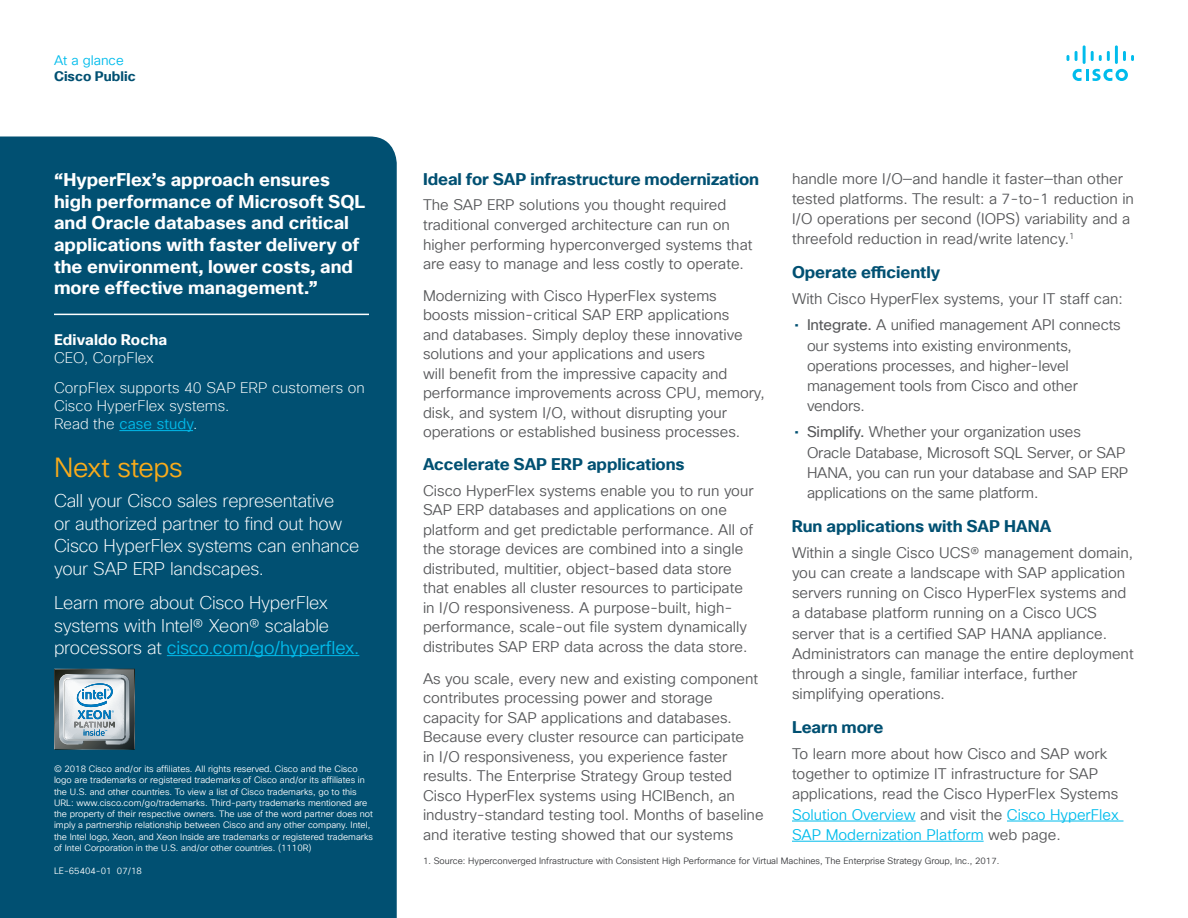
<style>
.page{position:relative;width:1188px;height:918px;background:#fff}
.page>*{position:absolute;margin:0;border:0;box-sizing:border-box;transform-origin:0 0}
.Subhead2_Orange{font:27px "Cisco Sans TT Light";letter-spacing:-.015em;color:#faab1a}
.Intro{font:200 18px/22.5px "Cisco Sans TT";letter-spacing:-.015em;color:#fff}
.Pull_Quote_Body_Whit{font:700 18px/21.6px "Cisco Sans TT";letter-spacing:.005em;color:#fff}
.Subhead3_Indigo{font:700 16.5px "Cisco Sans TT";letter-spacing:-.005em;color:#015072}
.Body{font:15px/19.5px "Cisco Sans TT Light";color:#57585a}
.Pull_Quote_Author_Ti{font:200 15px/18px "Cisco Sans TT";letter-spacing:.005em;color:#fff}
.Pull_Quote_Author_Na{font:700 15px "Cisco Sans TT";letter-spacing:.01em;color:#fff}
.t1{font:700 13.5px "Cisco Sans TT";color:#015072}
.t2{font:13.5px "Cisco Sans TT Light";color:#01bcec}
.Footer_white{font:9px/11.2px "Cisco Sans TT Light";color:#fff}
.t3{font:9px "Cisco Sans TT Light";color:#37383b}
.s1{font-family:"Cisco Sans TT Light";font-weight:400;color:#01bcec}
.s2{font-family:"Cisco Sans TT";color:#015072}
.s3{font-family:"Cisco Sans TT"}
.s4{color:#01bcec}
</style>
<div class="page">
<svg style="left:1073px;top:69px;width:55px;height:12px"></svg>
<svg style="left:1067px;top:55px;width:2px;height:6px"></svg>
<svg style="left:1075px;top:51px;width:3px;height:10px"></svg>
<hr style="left:1083px;top:45px;width:3px;height:19px;background:#01bcec">
<svg style="left:1091px;top:51px;width:19px;height:10px"></svg>
<hr style="left:1115px;top:45px;width:3px;height:19px;background:#01bcec">
<svg style="left:1123px;top:51px;width:11px;height:10px"></svg>
<hr style="left:792px;top:821px;width:124px;height:1px;background:#01bcec">
<hr style="left:1007px;top:821px;width:116px;height:1px;background:#01bcec">
<hr style="left:792px;top:841px;width:192px;height:1px;background:#01bcec">
<div style="left:0;top:136px;width:397px;height:782px;background:#015072"></div>
<hr style="left:54px;top:314px;width:315px;height:1px;background:#fff">
<hr style="left:119px;top:430px;width:74px;height:1px;background:#01bcec">
<hr style="left:167px;top:655px;width:192px;height:1px;background:#01bcec">
<svg style="left:54px;top:669px;width:81px;height:81px;background:#9aa8af"></svg>
<p class="t2" style="left:54px;top:51px;width:71px">At a glance</p>
<p class="t1" style="left:54px;top:67px;width:83px">Cisco Public</p>
<p class="Pull_Quote_Body_Whit" style="left:54px;top:169px;width:313px">“HyperFlex’s approach ensures high performance of Microsoft SQL and Oracle databases and critical applications with faster delivery of the environment, lower costs, and more effective management.”</p>
<p class="Pull_Quote_Author_Na" style="left:54px;top:330px;width:115px">Edivaldo Rocha</p>
<p class="Pull_Quote_Author_Ti" style="left:54px;top:349px;width:101px">CEO, CorpFlex</p>
<p class="Pull_Quote_Author_Ti" style="left:54px;top:379px;width:312px">CorpFlex supports 40 SAP ERP customers on<br>Cisco HyperFlex systems.<br>Read the <span class="s1">case study</span>.</p>
<p class="Subhead2_Orange" style="left:54px;top:450px;width:130px">Next steps</p>
<p class="Intro" style="left:54px;top:490px;width:307px">Call your Cisco sales representative<br>or authorized partner to find out how Cisco HyperFlex systems can enhance your SAP ERP landscapes.</p>
<p class="Intro" style="left:54px;top:592px;width:307px">Learn more about Cisco HyperFlex systems with Intel® Xeon® scalable processors at <span class="s1">cisco.com/go/hyperflex.</span></p>
<p class="Footer_white" style="left:54px;top:764px;width:321px">© 2018 Cisco and/or its affiliates. All rights reserved. Cisco and the Cisco logo are trademarks or registered trademarks of Cisco and/or its affiliates in the U.S. and other countries. To view a list of Cisco trademarks, go to this URL: www.cisco.com/go/trademarks. Third-party trademarks mentioned are the property of their respective owners. The use of the word partner does not imply a partnership relationship between Cisco and any other company. Intel, the Intel logo, Xeon, and Xeon Inside are trademarks or registered trademarks of Intel Corporation in the U.S. and/or other countries. (1110R)</p>
<p class="Footer_white" style="left:54px;top:866px;width:89px">LE-65404-01 07/18</p>
<p class="Subhead3_Indigo" style="left:423px;top:168px;width:338px">Ideal for SAP infrastructure modernization</p>
<p class="Body" style="left:423px;top:196px;width:331px">The SAP ERP solutions you thought required traditional converged architecture can run on higher performing hyperconverged systems that are easy to manage and less costly to operate.</p>
<p class="Body" style="left:423px;top:286px;width:343px">Modernizing with Cisco HyperFlex systems boosts mission-critical SAP ERP applications<br>and databases. Simply deploy these innovative solutions and your applications and users<br>will benefit from the impressive capacity and performance improvements across CPU, memory, disk, and system I/O, without disrupting your operations or established business processes.</p>
<p class="Subhead3_Indigo" style="left:423px;top:453px;width:263px">Accelerate SAP ERP applications</p>
<p class="Body" style="left:423px;top:481px;width:332px">Cisco HyperFlex systems enable you to run your SAP ERP databases and applications on one platform and get predictable performance. All of the storage devices are combined into a single distributed, multitier, object-based data store that enables all cluster resources to participate in I/O responsiveness. A purpose-built, high&shy;performance, scale-out file system dynamically distributes SAP ERP data across the data store.</p>
<p class="Body" style="left:423px;top:669px;width:342px">As you scale, every new and existing component contributes processing power and storage capacity for SAP applications and databases.<br>Because every cluster resource can participate<br>in I/O responsiveness, you experience faster results. The Enterprise Strategy Group tested Cisco HyperFlex systems using HCIBench, an industry-standard testing tool. Months of baseline and iterative testing showed that our systems</p>
<p class="Body" style="left:792px;top:169px;width:344px;line-height:20.2px">handle more I/O—and handle it faster—than other tested platforms. The result: a 7-to-1 reduction in I/O operations per second (IOPS) variability and a threefold reduction in read/write latency.<sup>1</sup></p>
<p class="Subhead3_Indigo" style="left:792px;top:261px;width:150px">Operate efficiently</p>
<p class="Body" style="left:792px;top:290px;width:332px">With Cisco HyperFlex systems, your IT staff can:</p>
<p class="Body" style="left:807px;top:315px;width:315px;line-height:20.2px;text-indent:-13px"><span class="s2">•</span> <span class="s3">Integrate.</span> A unified management API connects our systems into existing environments, operations processes, and higher-level management tools from Cisco and other vendors.</p>
<p class="Body" style="left:807px;top:422px;width:323px;line-height:20.2px;text-indent:-13px"><span class="s2">•</span> <span class="s3">Simplify.</span> Whether your organization uses Oracle Database, Microsoft SQL Server, or SAP HANA, you can run your database and SAP ERP applications on the same platform.</p>
<p class="Subhead3_Indigo" style="left:792px;top:515px;width:261px">Run applications with SAP HANA</p>
<p class="Body" style="left:792px;top:543px;width:343px;line-height:20.2px">Within a single Cisco UCS® management domain, you can create a landscape with SAP application servers running on Cisco HyperFlex systems and a database platform running on a Cisco UCS server that is a certified SAP HANA appliance.<br>Administrators can manage the entire deployment through a single, familiar interface, further simplifying operations.</p>
<p class="Subhead3_Indigo" style="left:792px;top:716px;width:93px">Learn more</p>
<p class="Body" style="left:792px;top:744px;width:328px;line-height:20.2px">To learn more about how Cisco and SAP work together to optimize IT infrastructure for SAP applications, read the Cisco HyperFlex Systems <span class="s4">Solution Overview</span> and visit the <span class="s4">Cisco HyperFlex SAP Modernization Platform</span> web page.</p>
<p class="t3" style="left:423px;top:855px;width:578px">1. Source: Hyperconverged Infrastructure with Consistent High Performance for Virtual Machines, The Enterprise Strategy Group, Inc., 2017.</p>
</div>
